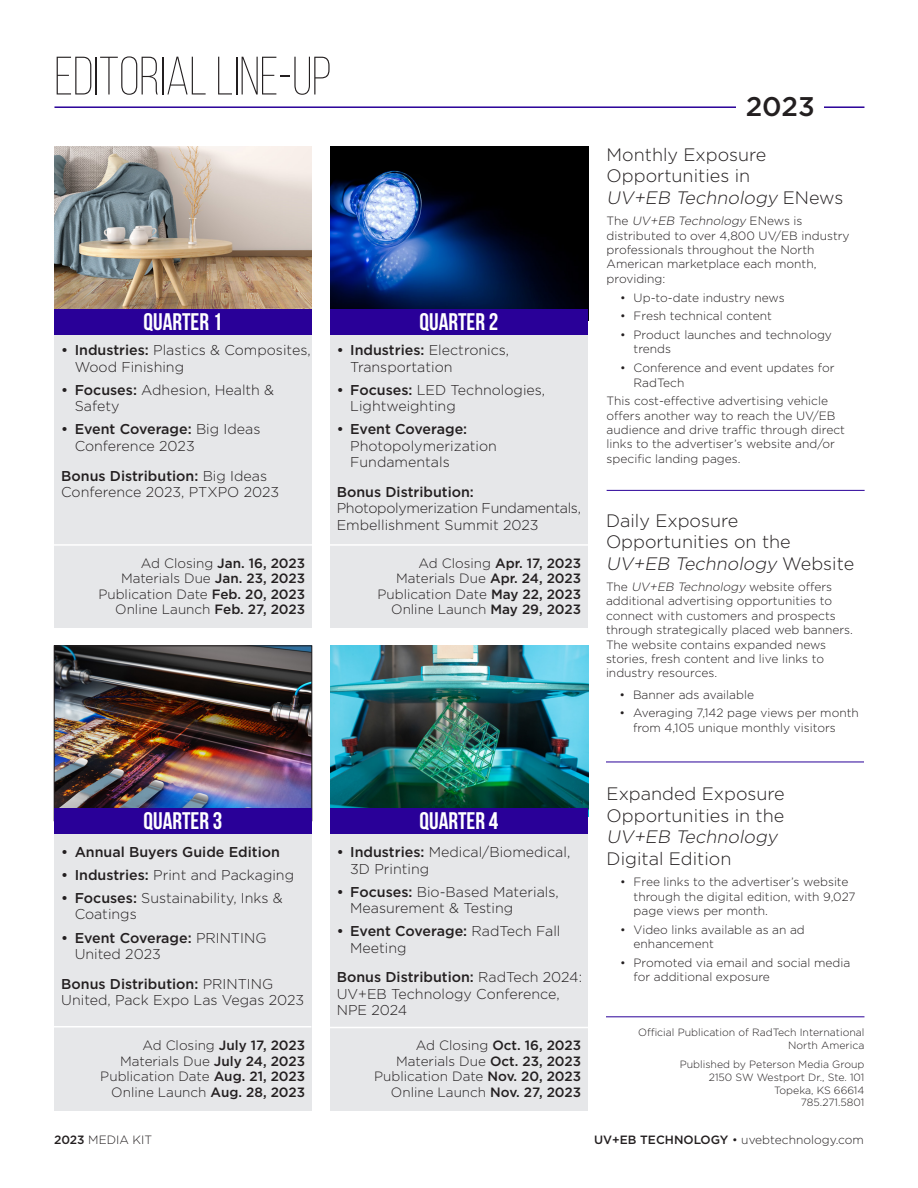
<style>
.page{position:relative;width:918px;height:1188px;background:#fff}
.page>*{position:absolute;margin:0;border:0;box-sizing:border-box;transform-origin:0 0}
.t1{font:300 54px "Bebas Neue";color:#231f20}
.t2{font:500 27px "Gotham";color:#231f20}
.t3{font:24px "Bebas Neue";color:#fff}
.t4{font:300 18px/21.6px "Gotham";color:#231f20}
.t5{font:300 14.25px/16.4px "Gotham";color:#231f20}
.t6{font:300 14.25px/16.4px "Gotham";letter-spacing:-.02em;color:#231f20}
.t7{font:500 14.25px "Gotham";color:#231f20}
.t8{font:300 13.5px "Gotham";color:#231f20}
.t9{font:500 13.5px "Gotham";color:#231f20}
.t10{font:300 12px/14.4px "Gotham";color:#231f20}
.t11{font:300 10.5px/12.6px "Gotham";color:#231f20;text-align:right}
.s1{font-weight:500}
.s2{font-weight:300}
.s3{font-style:italic}
</style>
<div class="page">
<img style="left:330px;top:646px;width:258px;height:162px">
<img style="left:56px;top:648px;width:254px;height:160px">
<div style="left:54px;top:646px;width:258px;height:175px;border:1px solid #231f20"></div>
<img style="left:330px;top:146px;width:258px;height:163px">
<div style="left:330px;top:808px;width:258px;height:302px;background:#e6e7e9"></div>
<div style="left:54px;top:808px;width:258px;height:302px;background:#e6e7e9"></div>
<div style="left:330px;top:309px;width:258px;height:319px;background:#e6e7e9"></div>
<div style="left:54px;top:309px;width:258px;height:319px;background:#e6e7e9"></div>
<div style="left:54px;top:309px;width:258px;height:26px;background:#290098"></div>
<div style="left:330px;top:309px;width:258px;height:26px;background:#290098"></div>
<div style="left:54px;top:808px;width:258px;height:26px;background:#290098"></div>
<div style="left:330px;top:808px;width:258px;height:26px;background:#290098"></div>
<hr style="left:54px;top:106px;width:810px;height:2px;background:#290098">
<div style="left:736px;top:94px;width:88px;height:26px;background:#fff"></div>
<hr style="left:54px;top:544px;width:258px;height:2px;background:#fff">
<hr style="left:330px;top:544px;width:258px;height:2px;background:#fff">
<hr style="left:53px;top:1026px;width:258px;height:2px;background:#fff">
<hr style="left:330px;top:1027px;width:258px;height:1px;background:#fff">
<img style="left:54px;top:146px;width:258px;height:163px">
<hr style="left:607px;top:490px;width:258px;height:1px;background:#290098">
<hr style="left:606px;top:762px;width:258px;height:1px;background:#290098">
<hr style="left:606px;top:1016px;width:258px;height:1px;background:#290098">
<p class="t1" style="left:54px;top:47px;width:279px">EDITORIAL LINE-UP</p>
<p class="t3" style="left:144px;top:309px;width:80px">QUARTER 1</p>
<p class="t3" style="left:420px;top:309px;width:80px">QUARTER 2</p>
<p class="t5" style="left:75px;top:342px;width:237px;text-indent:-14px"><span class="s1">• Industries:</span> Plastics &amp; Composites,<br>Wood Finishing</p>
<p class="t5" style="left:75px;top:381px;width:201px;text-indent:-14px"><span class="s1">• Focuses:</span> Adhesion, Health &amp;<br>Safety</p>
<p class="t5" style="left:75px;top:421px;width:187px;text-indent:-14px"><span class="s1">• Event Coverage:</span> Big Ideas<br>Conference 2023</p>
<p class="t5" style="left:61px;top:467px;width:219px"><span class="s1">Bonus Distribution:</span> Big Ideas<br>Conference 2023, PTXPO 2023</p>
<p class="t9" style="left:141px;top:554px;width:166px"><span class="s2">Ad Closing</span> Jan. 16, 2023</p>
<p class="t8" style="left:121px;top:570px;width:186px">Materials Due <span class="s1">Jan. 23, 2023</span></p>
<p class="t8" style="left:98px;top:585px;width:208px">Publication Date <span class="s1">Feb. 20, 2023</span></p>
<p class="t8" style="left:115px;top:601px;width:192px">Online Launch <span class="s1">Feb. 27, 2023</span></p>
<p class="t5" style="left:350px;top:342px;width:161px;text-indent:-14px"><span class="s1">• Industries:</span> Electronics,<br>Transportation</p>
<p class="t5" style="left:350px;top:381px;width:197px;text-indent:-14px"><span class="s1">• Focuses:</span> LED Technologies,<br>Lightweighting</p>
<p class="t5" style="left:350px;top:421px;width:148px;text-indent:-14px"><span class="s1">• Event Coverage:<br></span>Photopolymerization<br>Fundamentals</p>
<p class="t6" style="left:337px;top:483px;width:246px"><span class="s1">Bonus Distribution:<br></span>Photopolymerization Fundamentals,<br>Embellishment Summit 2023</p>
<p class="t9" style="left:419px;top:554px;width:164px"><span class="s2">Ad Closing</span> Apr. 17, 2023</p>
<p class="t8" style="left:396px;top:570px;width:187px">Materials Due <span class="s1">Apr. 24, 2023</span></p>
<p class="t8" style="left:378px;top:585px;width:205px">Publication Date <span class="s1">May 22, 2023</span></p>
<p class="t8" style="left:391px;top:601px;width:192px">Online Launch <span class="s1">May 29, 2023</span></p>
<p class="t3" style="left:144px;top:808px;width:80px">QUARTER 3</p>
<p class="t3" style="left:420px;top:808px;width:80px">QUARTER 4</p>
<p class="t7" style="left:61px;top:842px;width:220px">• Annual Buyers Guide Edition</p>
<p class="t5" style="left:61px;top:866px;width:234px"><span class="s1">• Industries:</span> Print and Packaging</p>
<p class="t5" style="left:75px;top:889px;width:210px;text-indent:-14px"><span class="s1">• Focuses:</span> Sustainability, Inks &amp;<br>Coatings</p>
<p class="t5" style="left:75px;top:929px;width:193px;text-indent:-14px"><span class="s1">• Event Coverage:</span> PRINTING<br>United 2023</p>
<p class="t5" style="left:61px;top:975px;width:245px"><span class="s1">Bonus Distribution:</span> PRINTING<br>United, Pack Expo Las Vegas 2023</p>
<p class="t9" style="left:142px;top:1037px;width:164px"><span class="s2">Ad Closing</span> July 17, 2023</p>
<p class="t8" style="left:120px;top:1053px;width:187px">Materials Due <span class="s1">July 24, 2023</span></p>
<p class="t8" style="left:100px;top:1068px;width:206px">Publication Date <span class="s1">Aug. 21, 2023</span></p>
<p class="t8" style="left:111px;top:1084px;width:195px">Online Launch <span class="s1">Aug. 28, 2023</span></p>
<p class="t5" style="left:350px;top:844px;width:222px;text-indent:-14px"><span class="s1">• Industries:</span> Medical/Biomedical,<br>3D Printing</p>
<p class="t5" style="left:350px;top:883px;width:210px;text-indent:-14px"><span class="s1">• Focuses:</span> Bio-Based Materials,<br>Measurement &amp; Testing</p>
<p class="t5" style="left:350px;top:923px;width:212px;text-indent:-14px"><span class="s1">• Event Coverage:</span> RadTech Fall<br>Meeting</p>
<p class="t5" style="left:337px;top:969px;width:247px"><span class="s1">Bonus Distribution:</span> RadTech 2024:<br>UV+EB Technology Conference,<br>NPE 2024</p>
<p class="t9" style="left:416px;top:1037px;width:167px"><span class="s2">Ad Closing</span> Oct. 16, 2023</p>
<p class="t8" style="left:396px;top:1053px;width:187px">Materials Due <span class="s1">Oct. 23, 2023</span></p>
<p class="t8" style="left:374px;top:1068px;width:209px">Publication Date <span class="s1">Nov. 20, 2023</span></p>
<p class="t8" style="left:391px;top:1084px;width:192px">Online Launch <span class="s1">Nov. 27, 2023</span></p>
<p class="t2" style="left:746px;top:89px;width:71px">2023</p>
<p class="t4" style="left:607px;top:143px;width:238px">Monthly Exposure<br>Opportunities in<br><span class="s3">UV+EB Technology</span> E N ew s</p>
<p class="t10" style="left:607px;top:213px;width:245px">T h e <span class="s3">UV+EB Technology</span> E N ew s i s distributed to over 4,800 UV/EB industry professionals throughout the North<br>American marketplace each month, providing:</p>
<p class="t10" style="left:620px;top:290px;width:166px">• Up-to-date industry news</p>
<p class="t10" style="left:620px;top:309px;width:153px">• Fresh technical content</p>
<p class="t10" style="left:634px;top:327px;width:200px;text-indent:-14px">• Product launches and technology trends</p>
<p class="t10" style="left:634px;top:360px;width:202px;text-indent:-14px">• Conference and event updates for<br>RadTech</p>
<p class="t10" style="left:607px;top:393px;width:240px">This cost-effective advertising vehicle offers another way to reach the UV/EB audience and drive traffic through direct links to the advertiser’s website and/or specific landing pages.</p>
<p class="t4" style="left:606px;top:509px;width:250px">Daily Exposure<br>Opportunities on the<br><span class="s3">UV+EB Technology</span> We b s i t e</p>
<p class="t10" style="left:606px;top:579px;width:249px">T h e <span class="s3">UV+EB Technology</span> we b s i te o ffe rs additional advertising opportunities to connect with customers and prospects through strategically placed web banners.<br>The website contains expanded news stories, fresh content and live links to industry resources.</p>
<p class="t10" style="left:620px;top:687px;width:136px">• Banner ads available</p>
<p class="t10" style="left:633px;top:706px;width:227px;text-indent:-14px">• Averaging 7,142 page views per month from 4,105 unique monthly visitors</p>
<p class="t4" style="left:607px;top:783px;width:180px">Expanded Exposure<br>Opportunities in the<br><span class="s3">UV+EB Technology<br></span>Digital Edition</p>
<p class="t10" style="left:634px;top:874px;width:224px;text-indent:-14px">• Free links to the advertiser’s website through the digital edition, with 9,027 page views per month.</p>
<p class="t10" style="left:634px;top:922px;width:173px;text-indent:-14px">• Video links available as an ad enhancement</p>
<p class="t10" style="left:634px;top:955px;width:218px;text-indent:-14px">• Promoted via email and social media for additional exposure</p>
<p class="t11" style="left:638px;top:1026px;width:228px">Official Publication of RadTech International<br>North America</p>
<p class="t11" style="left:680px;top:1058px;width:186px">Published by Peterson Media Group</p>
<p class="t11" style="left:709px;top:1071px;width:157px">2150 SW Westport Dr., Ste. 101</p>
<p class="t11" style="left:774px;top:1083px;width:92px">Topeka, KS 66614</p>
<p class="t11" style="left:801px;top:1096px;width:65px">785.271.5801</p>
<p class="t10" style="left:54px;top:1132px;width:100px"><span class="s1">2023</span> MEDIA KIT</p>
<p class="t10" style="left:594px;top:1132px;width:271px"><span class="s1">UV+EB TECHNOLOGY</span> • uvebtechnology.com</p>
</div>
